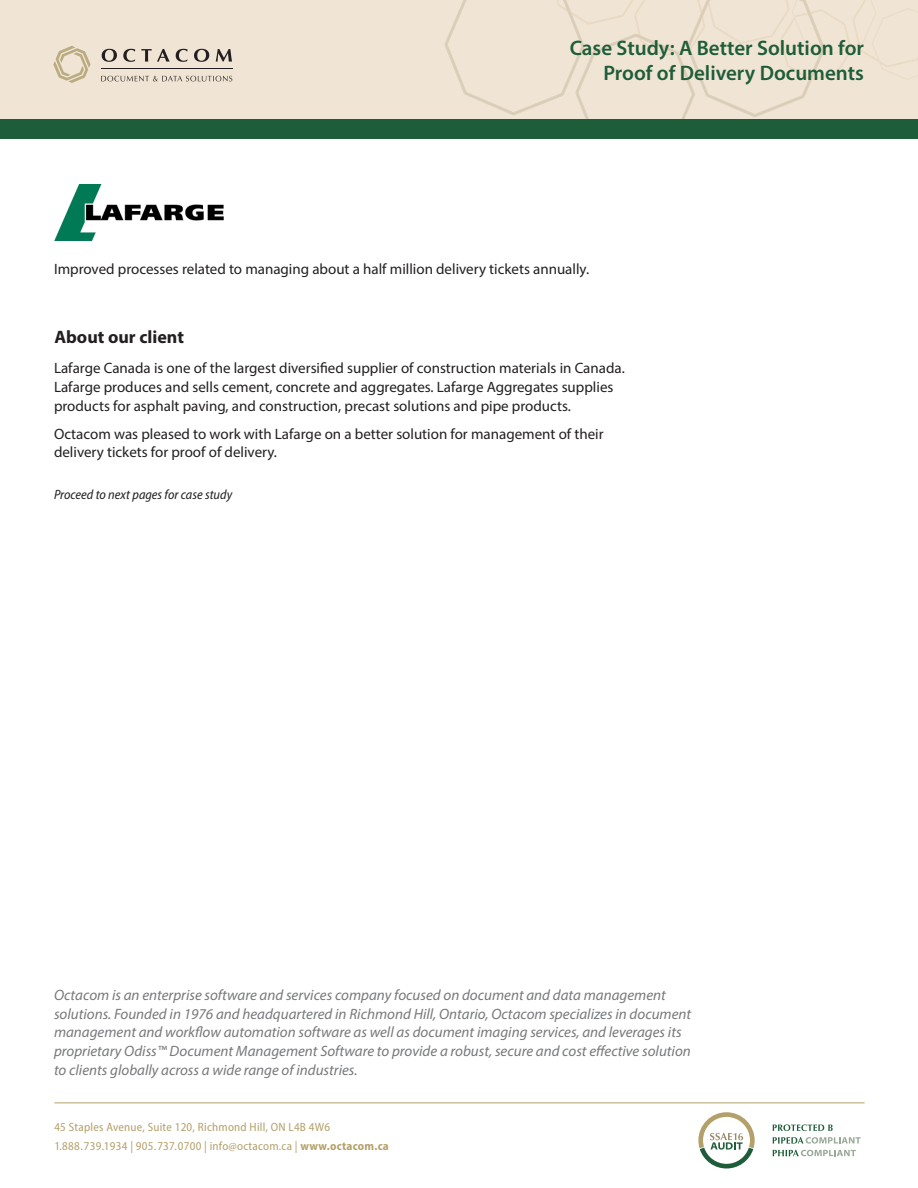
<style>
.page{position:relative;width:918px;height:1188px;background:#fff}
.page>*{position:absolute;margin:0;border:0;box-sizing:border-box;transform-origin:0 0}
.t1{font:600 21px "Myriad Pro";color:#1e5d39}
.t2{font:700 18px "Myriad Pro";color:#231f20}
.t3{font:15px "Myriad Pro";color:#231f20}
.t4{font:italic 15px/18.8px "Myriad Pro";color:#76787b}
.t5{font:italic semi-condensed 13.5px "Myriad Pro";color:#231f20}
.t6{font:semi-condensed 12px "Myriad Pro";letter-spacing:.02em;color:#b4a06a}
.s1{font-weight:700}
</style>
<div class="page">
<div style="left:0;top:0;width:918px;height:119px;background:#f0e5d4"></div>
<svg style="left:101px;top:76px;width:131px;height:5px"></svg>
<hr style="left:101px;top:69px;width:131px;height:1px;background:#231f20">
<svg style="left:102px;top:49px;width:15px;height:13px"></svg>
<svg style="left:123px;top:49px;width:12px;height:13px"></svg>
<svg style="left:141px;top:49px;width:29px;height:13px"></svg>
<svg style="left:176px;top:49px;width:12px;height:13px"></svg>
<svg style="left:194px;top:49px;width:15px;height:13px"></svg>
<svg style="left:216px;top:49px;width:16px;height:13px"></svg>
<svg style="left:53px;top:46px;width:38px;height:37px"></svg>
<div style="left:0;top:119px;width:918px;height:19px;background:#1e5d39"></div>
<svg style="left:445px;top:0;width:473px;height:119px"></svg>
<hr style="left:54px;top:1103px;width:811px;height:1px;background:#b4a06a">
<svg style="left:773px;top:1124px;width:60px;height:7px"></svg>
<svg style="left:773px;top:1137px;width:88px;height:7px"></svg>
<svg style="left:773px;top:1150px;width:83px;height:6px"></svg>
<svg style="left:698px;top:1112px;width:57px;height:56px"></svg>
<img style="left:54px;top:184px;width:170px;height:56px">
<p class="t1" style="left:570px;top:34px;width:296px">Case Study: A Better Solution for</p>
<p class="t1" style="left:603px;top:59px;width:262px">Proof of Delivery Documents</p>
<p class="t3" style="left:54px;top:260px;width:537px">Improved processes related to managing about a half million delivery tickets annually.</p>
<p class="t2" style="left:54px;top:326px;width:131px">About our client</p>
<p class="t3" style="left:54px;top:359px;width:572px">Lafarge Canada is one of the largest diversified supplier of construction materials in Canada.</p>
<p class="t3" style="left:54px;top:378px;width:561px">Lafarge produces and sells cement, concrete and aggregates. Lafarge Aggregates supplies</p>
<p class="t3" style="left:54px;top:397px;width:518px">products for asphalt paving, and construction, precast solutions and pipe products.</p>
<p class="t3" style="left:54px;top:424px;width:551px">Octacom was pleased to work with Lafarge on a better solution for management of their</p>
<p class="t3" style="left:54px;top:443px;width:225px">delivery tickets for proof of delivery.</p>
<p class="t5" style="left:54px;top:486px;width:180px">Proceed to next pages for case study</p>
<p class="t4" style="left:54px;top:985px;width:639px">Octacom is an enterprise software and services company focused on document and data management solutions. Founded in 1976 and headquartered in Richmond Hill, Ontario, Octacom specializes in document management and workflow automation software as well as document imaging services, and leverages its proprietary Odiss™ Document Management Software to provide a robust, secure and cost effective solution</p>
<p class="t4" style="left:54px;top:1060px;width:305px">to clients globally across a wide range of industries.</p>
<p class="t6" style="left:54px;top:1120px;width:277px">45 Staples Avenue, Suite 120, Richmond Hill, ON L4B 4W6</p>
<p class="t6" style="left:54px;top:1138px;width:336px">1.888.739.1934 | 905.737.0700 | info@octacom.ca | <span class="s1">www.octacom.ca</span></p>
</div>
